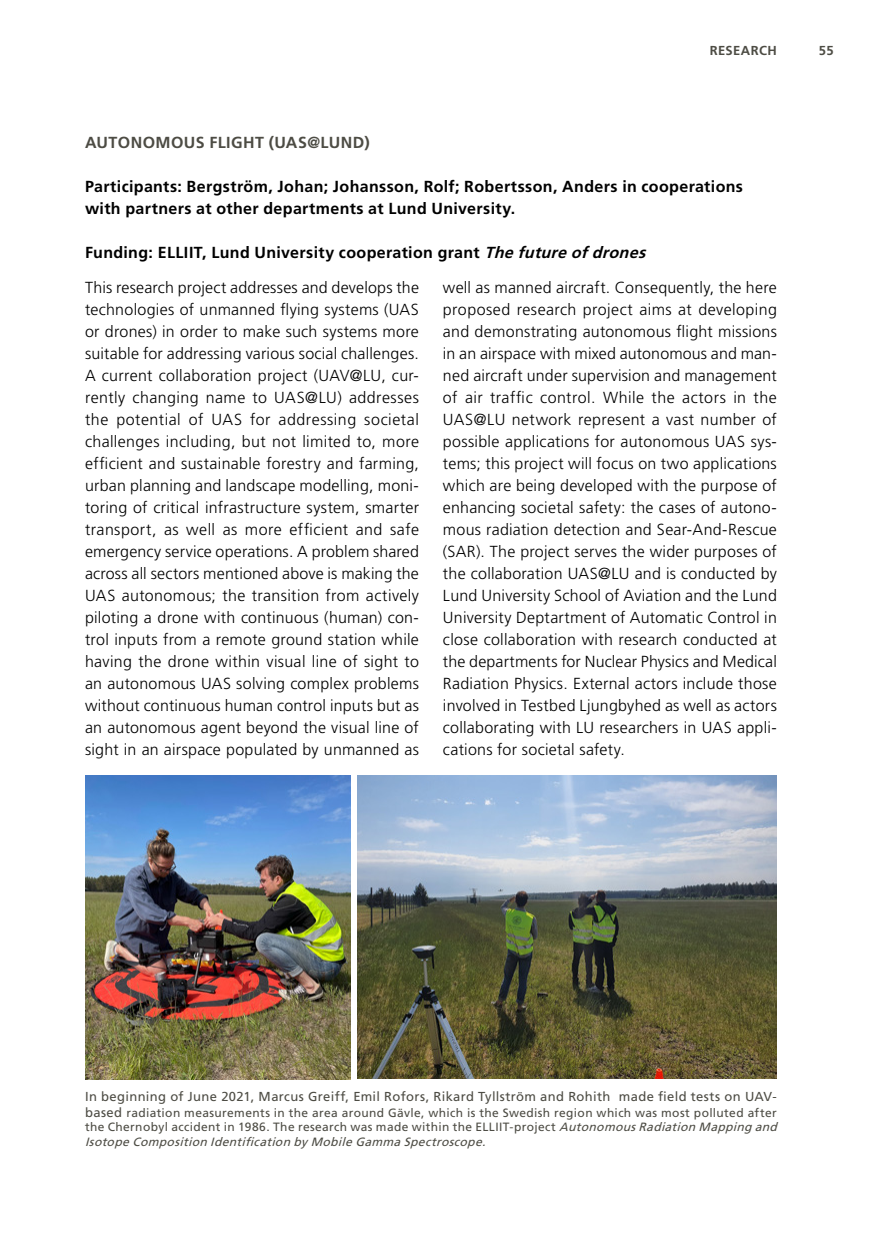
<style>
.page{position:relative;width:879px;height:1248px;background:#fff}
.page>*{position:absolute;margin:0;border:0;box-sizing:border-box;transform-origin:0 0}
.Svart_Brödtext_utan{font:300 16px/22px "Frutiger LT Std";letter-spacing:.015em;color:#000;text-align:justify}
.Underrubrik_2{font:700 16px/22px "Frutiger LT Std";letter-spacing:.02em;color:#000}
.Grå_Underrubrik_1{font:700 16px "Frutiger LT Std";letter-spacing:.03em;color:#4d4c44}
.Grå_Bild-Fakta_u_ind{font:13px "Frutiger LT Std";letter-spacing:.025em;color:#4d4c44}
.t1{font:700 13px "Frutiger LT Std";letter-spacing:.03em;color:#4d4c44}
.Grå_Bild-Fakta_u_ind-2{font:12px/14.4px "Frutiger LT Std";letter-spacing:.03em;color:#4d4c44}
.s1{font-style:italic}
.s2{font-size:13px}
</style>
<div class="page">
<img style="left:85px;top:775px;width:265px;height:304px">
<img style="left:357px;top:775px;width:420px;height:303px">
<p class="t1" style="left:709px;top:43px;width:69px">RESEARCH</p>
<p class="t1" style="left:819px;top:43px;width:16px">55</p>
<p class="Grå_Underrubrik_1" style="left:85px;top:133px;width:286px">AUTONOMOUS FLIGHT (UAS@LUND)</p>
<p class="Underrubrik_2" style="left:85px;top:176px;width:659px">Participants: Bergström, Johan; Johansson, Rolf; Robertsson, Anders in cooperations with partners at other departments at Lund University.</p>
<p class="Underrubrik_2" style="left:85px;top:242px;width:567px">Funding: ELLIIT, Lund University cooperation grant <span class="s1">Thefutureofdrones</span></p>
<p class="Svart_Brödtext_utan" style="left:85px;top:276px;width:335px">This research project addresses and develops the technologies of unmanned flying systems (UAS or drones) in order to make such systems more suitable for addressing various social challenges.<br>A current collaboration project (UAV@LU, cur&shy;rently changing name to UAS@LU) addresses the potential of UAS for addressing societal challenges including, but not limited to, more efficient and sustainable forestry and farming, urban planning and landscape modelling, moni&shy;toring of critical infrastructure system, smarter transport, as well as more efficient and safe emergency service operations. A problem shared across all sectors mentioned above is making the UAS autonomous; the transition from actively piloting a drone with continuous (human) con&shy;trol inputs from a remote ground station while having the drone within visual line of sight to an autonomous UAS solving complex problems without continuous human control inputs but as an autonomous agent beyond the visual line of sight in an airspace populated by unmanned as</p>
<p class="Svart_Brödtext_utan" style="left:443px;top:276px;width:335px">well as manned aircraft. Consequently, the here proposed research project aims at developing and demonstrating autonomous flight missions in an airspace with mixed autonomous and man&shy;ned aircraft under supervision and management of air traffic control. While the actors in the UAS@LU network represent a vast number of possible applications for autonomous UAS sys&shy;tems; this project will focus on two applications which are being developed with the purpose of enhancing societal safety: the cases of autono&shy;mous radiation detection and Sear-And-Rescue (SAR). The project serves the wider purposes of the collaboration UAS@LU and is conducted by Lund University School of Aviation and the Lund University Deptartment of Automatic Control in close collaboration with research conducted at the departments for Nuclear Physics and Medical Radiation Physics. External actors include those involved in Testbed Ljungbyhed as well as actors collaborating with LU researchers in UAS appli&shy;cations for societal safety.</p>
<p class="Grå_Bild-Fakta_u_ind" style="left:85px;top:1088px;width:693px">In beginning of June 2021, Marcus Greiff, Emil Rofors, Rikard Tyllström and Rohith made field tests on UAV-</p>
<p class="Grå_Bild-Fakta_u_ind-2" style="left:85px;top:1105px;width:697px"><span class="s2">based</span> radiation measurements in the area around Gävle, which is the Swedish region which was most polluted after the Chernobyl accident in 1986. The research was made within the ELLIIT-project <span class="s1">AutonomousRadiation Mapping and<br>IsotopeComposition Identification byMobileGammaSpectroscope.</span></p>
</div>
